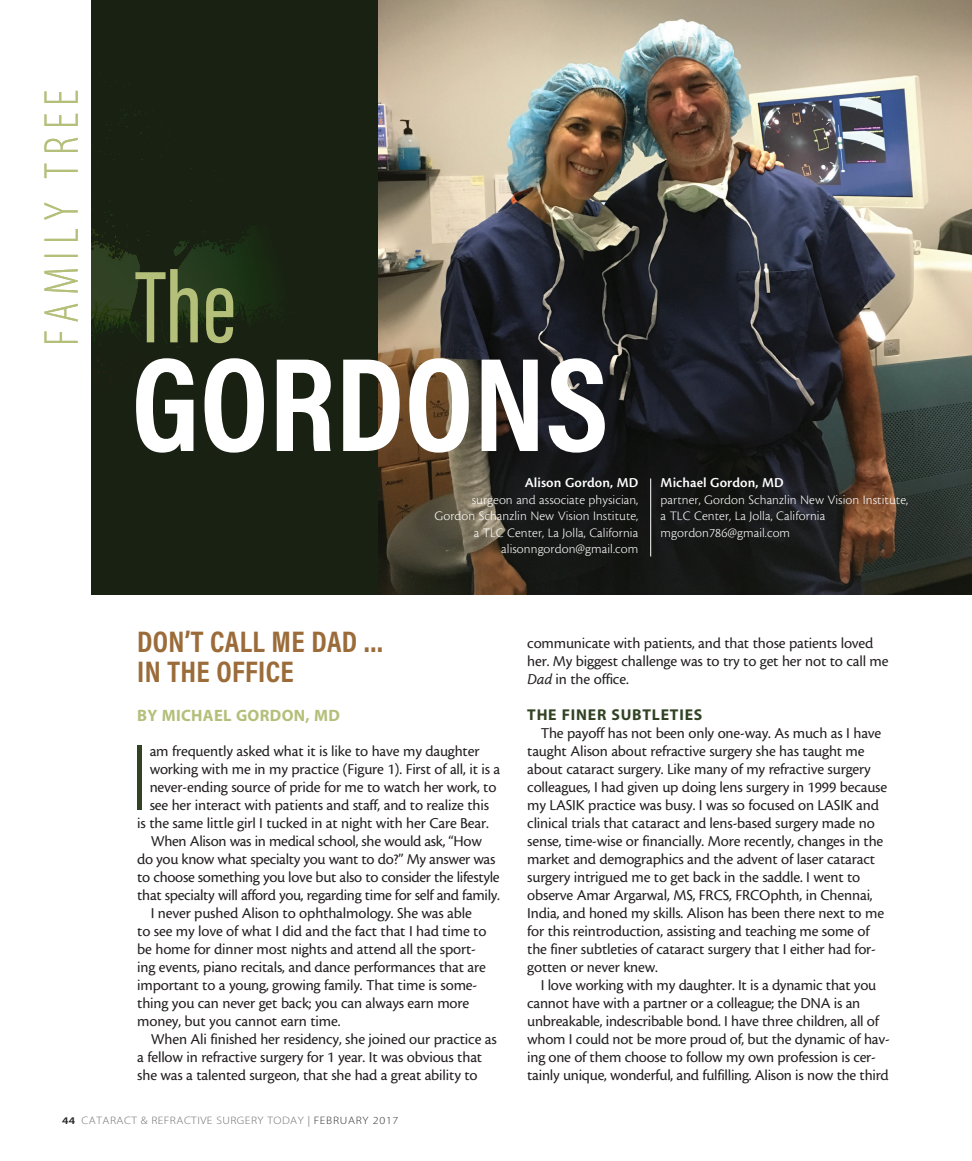
<style>
.page{position:relative;width:972px;height:1161px;background:#fff}
.page>*{position:absolute;margin:0;border:0;box-sizing:border-box;transform-origin:0 0}
.deck{font:700 135px "Acumin Pro Cond";color:#fff}
.t1{font:500 105px "Acumin Pro Extra Cond";color:#b4bf7a}
.Dropcap_first{font:95.85px "Myriad MM 215 600";color:#324324}
.t2{font:49.2px "Myriad MM 215 300";letter-spacing:.15em;color:#b4bf7a}
.deck-2{font:700 30px/30px "Acumin Pro Cond";letter-spacing:.01em;color:#9b6c39}
.author{font:16.5px "Myriad MM 700 600";letter-spacing:.02em;color:#b4bf7a}
.body{font:15.75px/18px "Cronos MM 408 10";letter-spacing:-.01em;color:#231f20}
.Dropcap_first-2{font:15.75px "Cronos MM 408 10";letter-spacing:-.01em;color:#231f20}
.subhead{font:15.75px "Myriad MM 700 600";letter-spacing:.05em;color:#324324}
.bio_name{font:14.25px "Cronos MM 574 9";letter-spacing:.005em;color:#fff}
.bio_info{font:13.5px/16.5px "Cronos MM 250 9";letter-spacing:.005em;color:#fff}
.t3{font:10.8px "Myriad MM 215 600";letter-spacing:.04em;color:#6c6d70;scale:1.11 1}
.s1{font-family:"Cronos MM It 408 10"}
.s2{font-family:"Myriad MM 565 600";font-size:10.2px;color:#231f20}
.s3{font-family:"Myriad MM 400 600";color:#939598}
.s4{color:#312f30}
</style>
<div class="page">
<hr style="left:91px;top:0;width:2px;height:355px;background:#b4bf7a">
<img style="left:378px;top:0;width:594px;height:595px">
<div style="left:92px;top:0;width:286px;height:595px;background:#192112"></div>
<hr style="left:650px;top:478px;width:1px;height:78px;background:#fff">
<p class="t2" style="left:38px;top:346px;width:258px;rotate:-90deg">FAMILY TREE</p>
<p class="t1" style="left:136px;top:244px;width:102px">The</p>
<p class="deck" style="left:131px;top:315px;width:479px">GORDONS</p>
<p class="bio_name" style="left:525px;top:475px;width:115px">Alison Gordon, MD</p>
<p class="bio_info" style="left:434px;top:492px;width:205px;text-align:right">surgeon and associate physician,<br>Gordon Schanzlin New Vision Institute, a TLC Center, La Jolla, California</p>
<p class="bio_info" style="left:501px;top:541px;width:139px">alisonngordon@gmail.com</p>
<p class="bio_name" style="left:661px;top:475px;width:124px">Michael Gordon, MD</p>
<p class="bio_info" style="left:661px;top:492px;width:249px">partner, Gordon Schanzlin New Vision Institute, a TLC Center, La Jolla, California</p>
<p class="bio_info" style="left:661px;top:525px;width:131px">mgordon786@gmail.com</p>
<p class="deck-2" style="left:137px;top:626px;width:248px">DON’T CALL ME DAD …<br>IN THE OFFICE</p>
<p class="author" style="left:137px;top:708px;width:204px">BY MICHAEL GORDON, MD</p>
<p class="Dropcap_first" style="left:129px;top:732px;width:22px">I</p>
<p class="Dropcap_first-2" style="left:150px;top:743px;width:331px">am frequently asked what it is like to have my daughter</p>
<p class="Dropcap_first-2" style="left:150px;top:761px;width:352px">working with me in my practice (Figure 1). First of all, it is a</p>
<p class="Dropcap_first-2" style="left:150px;top:779px;width:348px">never-ending source of pride for me to watch her work, to</p>
<p class="Dropcap_first-2" style="left:150px;top:797px;width:341px">see her interact with patients and staff, and to realize this</p>
<p class="Dropcap_first-2" style="left:137px;top:815px;width:353px">is the same little girl I tucked in at night with her Care Bear.</p>
<p class="body" style="left:137px;top:832px;width:364px;text-align:center">When Alison was in medical school, she would ask, “How<br>do you know what specialty you want to do?” My answer was to choose something you love but also to consider the lifestyle that specialty will afford you, regarding time for self and family.</p>
<p class="body" style="left:137px;top:904px;width:351px;text-indent:14px">I never pushed Alison to ophthalmology. She was able to see my love of what I did and the fact that I had time to be home for dinner most nights and attend all the sport&shy;ing events, piano recitals, and dance performances that are important to a young, growing family. That time is some&shy;thing you can never get back; you can always earn more money, but you cannot earn time.</p>
<p class="body" style="left:137px;top:1030px;width:361px;text-indent:14px">When Ali finished her residency, she joined our practice as a fellow in refractive surgery for 1 year. It was obvious that she was a talented surgeon, that she had a great ability to</p>
<p class="body" style="left:527px;top:634px;width:363px">communicate with patients, and that those patients loved her. My biggest challenge was to try to get her not to call me<br><span class="s1">Dad</span> in the office.</p>
<p class="subhead" style="left:527px;top:707px;width:177px">THE FINER SUBTLETIES</p>
<p class="body" style="left:527px;top:724px;width:362px;text-indent:14px">The payoff has not been only one-way. As much as I have taught Alison about refractive surgery she has taught me about cataract surgery. Like many of my refractive surgery colleagues, I had given up doing lens surgery in 1999 because my LASIK practice was busy. I was so focused on LASIK and clinical trials that cataract and lens-based surgery made no sense, time-wise or financially. More recently, changes in the market and demographics and the advent of laser cataract surgery intrigued me to get back in the saddle. I went to observe Amar Argarwal, MS, FRCS, FRCOphth, in Chennai, India, and honed my skills. Alison has been there next to me for this reintroduction, assisting and teaching me some of the finer subtleties of cataract surgery that I either had for&shy;gotten or never knew.</p>
<p class="body" style="left:527px;top:976px;width:364px;text-indent:14px">I love working with my daughter. It is a dynamic that you cannot have with a partner or a colleague; the DNA is an unbreakable, indescribable bond. I have three children, all of whom I could not be more proud of, but the dynamic of hav&shy;ing one of them choose to follow my own profession is cer&shy;tainly unique, wonderful, and fulfilling. Alison is now the third</p>
<p class="t3" style="left:62px;top:1115px;width:305px"><span class="s2">44</span> CATARACT &amp; REFRACTIVE SURGERY TODAY <span class="s3">|</span> <span class="s4">FEBRUARY 2017</span></p>
</div>
